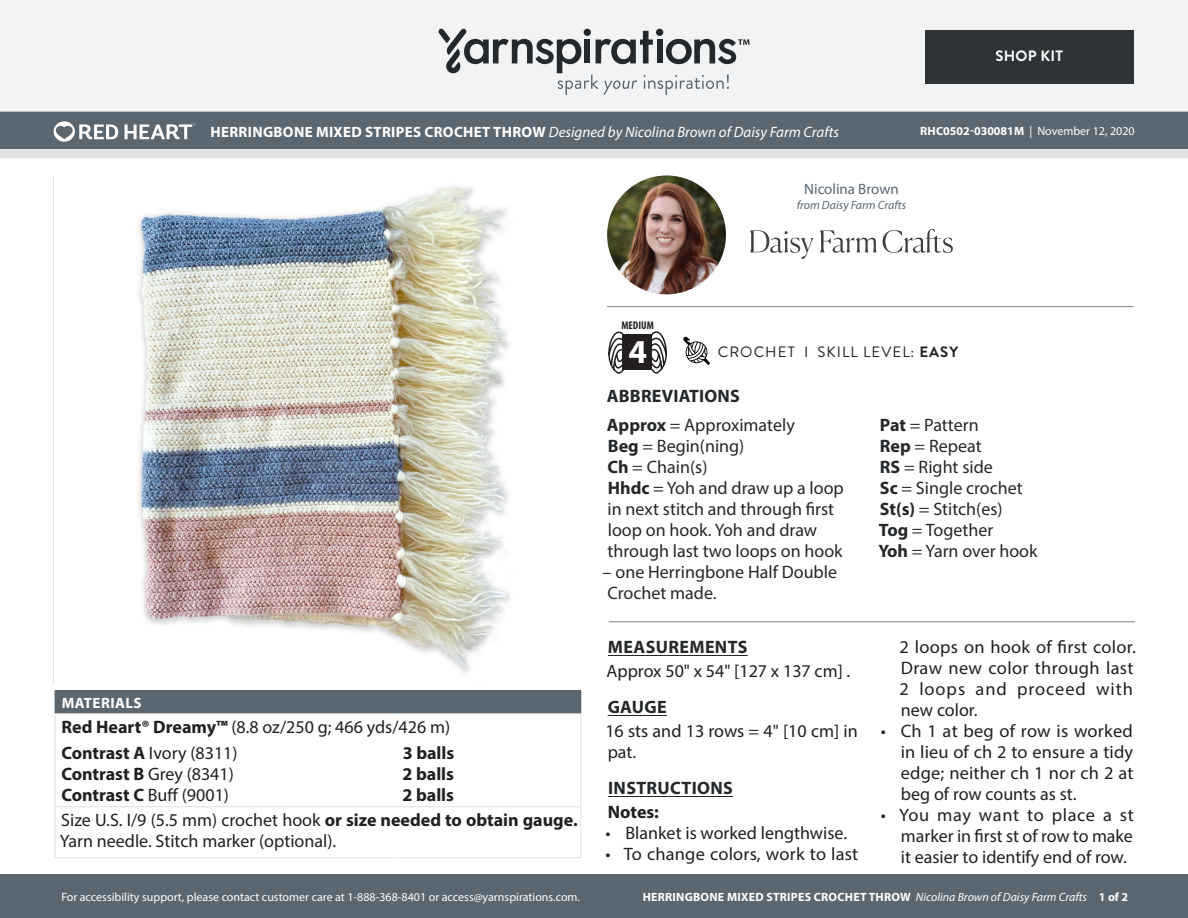
<style>
.page{position:relative;width:1188px;height:918px;background:#fff}
.page>*{position:absolute;margin:0;border:0;box-sizing:border-box;transform-origin:0 0}
.t1{font:700 33.6px "Myriad Pro";color:#fff}
.Materials_-_Needle{font:18px/21px "Myriad Pro";color:#231f20;text-align:justify}
.Abbreviations_-_With{font:18px/21px "Myriad Pro";color:#24282a}
.Materials_-_Needle-2{font:18px/21px "Myriad Pro";letter-spacing:.02em;color:#231f20}
.Material_-__Colors_i{font:18px "Myriad Pro";color:#231f20}
.Body_-__With_auto_st{font:18px/21px "Myriad Pro";color:#231f20}
.Body_-_HEADERS_-_Und{font:700 18px "Myriad Pro";letter-spacing:.02em;color:#24282a}
.Materials_-_Brand{font:18px "Myriad Pro";color:#231f20}
.Material_-__Colors_i-2{font:700 18px "Myriad Pro";color:#231f20}
.Body_-__Color_coded{font:700 18px "Myriad Pro";color:#231f20}
.t2{font:italic 15px "Myriad Pro";color:#fff}
.t3{font:15px "Brandon Grotesque";letter-spacing:.07em;color:#231f20}
.t4{font:15px "Myriad Pro";color:#5a6670}
.Materials_-__Header{font:700 15px "Myriad Pro";letter-spacing:.03em;color:#fff}
.t5{font:700 15px "Brandon Grotesque";letter-spacing:.02em;color:#fff}
.t6{font:12px "Myriad Pro";color:#fff}
.t7{font:700 12px "Myriad Pro";letter-spacing:.02em;color:#fff}
.t8{font:italic 12px "Myriad Pro";color:#5a6670}
.t9{font:700 condensed 11.25px "Myriad Pro";color:#231f20}
.s1{font-weight:700;font-style:normal}
.s2{font-weight:700}
.s3{font-weight:400;font-style:italic}
</style>
<div class="page">
<div style="left:0;top:875px;width:1188px;height:43px;background:#5a6670"></div>
<div style="left:0;top:149px;width:1188px;height:9px;background:#e4e3e3"></div>
<div style="left:0;top:111px;width:1188px;height:38px;background:#5a6670"></div>
<div style="left:0;top:0;width:1188px;height:112px;background:#f2f3f4"></div>
<svg style="left:438px;top:29px;width:311px;height:66px"></svg>
<div style="left:925px;top:30px;width:209px;height:54px;background:#2f3336"></div>
<hr style="left:607px;top:306px;width:527px;height:1px;background:#7d7d7d">
<svg style="left:750px;top:230px;width:64px;height:29px"></svg>
<svg style="left:820px;top:231px;width:57px;height:22px"></svg>
<svg style="left:883px;top:229px;width:70px;height:24px"></svg>
<img style="left:607px;top:176px;width:119px;height:118px;border-radius:59px">
<svg style="left:54px;top:121px;width:64px;height:21px"></svg>
<svg style="left:125px;top:123px;width:70px;height:16px"></svg>
<svg style="left:683px;top:336px;width:27px;height:29px"></svg>
<svg style="left:608px;top:331px;width:16px;height:43px"></svg>
<svg style="left:651px;top:331px;width:16px;height:43px"></svg>
<div style="left:622px;top:334px;width:30px;height:36px;background:#231f20"></div>
<hr style="left:609px;top:621px;width:526px;height:1px;background:#7d7d7d">
<hr style="left:608px;top:655px;width:140px;height:1px;background:#24282a">
<hr style="left:608px;top:715px;width:59px;height:1px;background:#24282a">
<hr style="left:608px;top:796px;width:125px;height:1px;background:#24282a">
<div style="left:55px;top:690px;width:526px;height:24px;background:#5a6670"></div>
<hr style="left:54px;top:714px;width:2px;height:25px;background:#e4e3e3">
<hr style="left:54px;top:713px;width:343px;height:1px;background:#e4e3e3">
<hr style="left:397px;top:713px;width:184px;height:1px;background:#e4e3e3">
<svg style="left:580px;top:713px;width:1px;height:26px"></svg>
<hr style="left:54px;top:739px;width:2px;height:67px;background:#e4e3e3">
<hr style="left:580px;top:739px;width:1px;height:67px;background:#e4e3e3">
<hr style="left:54px;top:807px;width:2px;height:50px;background:#e4e3e3">
<hr style="left:54px;top:806px;width:343px;height:1px;background:#e4e3e3">
<hr style="left:397px;top:806px;width:184px;height:1px;background:#e4e3e3">
<hr style="left:580px;top:807px;width:1px;height:50px;background:#e4e3e3">
<hr style="left:54px;top:857px;width:343px;height:1px;background:#e4e3e3">
<hr style="left:397px;top:857px;width:184px;height:1px;background:#e4e3e3">
<img style="left:138px;top:186px;width:372px;height:488px">
<p class="t5" style="left:995px;top:46px;width:69px">SHOP KIT</p>
<p class="t2" style="left:211px;top:123px;width:630px"><span class="s1">HERRINGBONE MIXED STRIPES CROCHET THROW</span> Designed by Nicolina Brown of Daisy Farm Crafts</p>
<p class="t6" style="left:920px;top:124px;width:216px"><span class="s2">RHC0502-030081M</span> | November 12, 2020</p>
<p class="t9" style="left:621px;top:319px;width:34px">MEDIUM</p>
<h1 class="t1" style="left:629px;top:330px;width:20px">4</h1>
<p class="t4" style="left:804px;top:180px;width:96px">Nicolina Brown</p>
<p class="t8" style="left:797px;top:198px;width:111px">from Daisy Farm Crafts</p>
<p class="t3" style="left:718px;top:341px;width:242px">CROCHET I SKILL LEVEL: <span class="s2">EASY</span></p>
<p class="Materials_-__Header" style="left:62px;top:693px;width:81px">MATERIALS</p>
<p class="Materials_-_Brand" style="left:62px;top:716px;width:390px"><span class="s2">Red Heart® Dreamy™</span> (8.8 oz/250 g; 466 yds/426 m)</p>
<p class="Material_-__Colors_i" style="left:61px;top:742px;width:178px"><span class="s2">Contrast A</span> Ivory (8311)</p>
<p class="Material_-__Colors_i" style="left:61px;top:763px;width:174px"><span class="s2">Contrast B</span> Grey (8341)</p>
<p class="Material_-__Colors_i" style="left:61px;top:784px;width:169px"><span class="s2">Contrast C</span> Buff (9001)</p>
<p class="Material_-__Colors_i-2" style="left:403px;top:741px;width:53px">3 balls</p>
<p class="Material_-__Colors_i-2" style="left:402px;top:762px;width:53px">2 balls</p>
<p class="Material_-__Colors_i-2" style="left:402px;top:783px;width:53px">2 balls</p>
<p class="Materials_-_Needle" style="left:60px;top:809px;width:519px">Size U.S. I/9 (5.5 mm) crochet hook <span class="s2">or size needed to obtain gauge.<br></span>Yarn needle. Stitch marker (optional).</p>
<p class="t6" style="left:61px;top:889px;width:520px">For accessibility support, please contact customer care at 1-888-368-8401 or access@yarnspirations.com.</p>
<p class="Body_-_HEADERS_-_Und" style="left:607px;top:385px;width:135px">ABBREVIATIONS</p>
<p class="Abbreviations_-_With" style="left:607px;top:414px;width:189px"><span class="s2">Approx</span> = Approximately</p>
<p class="Abbreviations_-_With" style="left:608px;top:435px;width:138px"><span class="s2">Beg</span> = Begin(ning)</p>
<p class="Abbreviations_-_With" style="left:607px;top:456px;width:102px"><span class="s2">Ch</span> = Chain(s)</p>
<p class="Abbreviations_-_With" style="left:608px;top:477px;width:238px"><span class="s2">Hhdc</span> = Yoh and draw up a loop in next stitch and through first loop on hook. Yoh and draw through last two loops on hook</p>
<p class="Abbreviations_-_With" style="left:603px;top:561px;width:236px">– one Herringbone Half Double<br>Crochet made.</p>
<p class="Body_-_HEADERS_-_Und" style="left:608px;top:635px;width:141px">MEASUREMENTS</p>
<p class="Body_-__With_auto_st" style="left:607px;top:660px;width:245px">Approx 50" x 54" [127 x 137 cm] .</p>
<p class="Body_-_HEADERS_-_Und" style="left:608px;top:695px;width:61px">GAUGE</p>
<p class="Body_-__With_auto_st" style="left:605px;top:720px;width:254px">16 sts and 13 rows = 4" [10 cm] in pat.</p>
<p class="Body_-_HEADERS_-_Und" style="left:608px;top:776px;width:126px">INSTRUCTIONS</p>
<p class="Body_-__Color_coded" style="left:608px;top:800px;width:53px">Notes:</p>
<p class="Materials_-_Needle" style="left:606px;top:822px;width:243px">• Blanket is worked lengthwise.</p>
<p class="Materials_-_Needle" style="left:606px;top:843px;width:254px">• To change colors, work to last</p>
<p class="Abbreviations_-_With" style="left:880px;top:414px;width:100px"><span class="s2">Pat</span> = Pattern</p>
<p class="Abbreviations_-_With" style="left:880px;top:435px;width:103px"><span class="s2">Rep</span> = Repeat</p>
<p class="Abbreviations_-_With" style="left:880px;top:456px;width:114px"><span class="s2">RS</span> = Right side</p>
<p class="Abbreviations_-_With" style="left:880px;top:477px;width:145px"><span class="s2">Sc</span> = Single crochet</p>
<p class="Abbreviations_-_With" style="left:880px;top:498px;width:124px"><span class="s2">St(s)</span> = Stitch(es)</p>
<p class="Abbreviations_-_With" style="left:879px;top:519px;width:116px"><span class="s2">Tog</span> = Together</p>
<p class="Abbreviations_-_With" style="left:878px;top:540px;width:161px"><span class="s2">Yoh</span> = Yarn over hook</p>
<p class="Materials_-_Needle-2" style="left:900px;top:636px;width:238px">2 loops on hook of first color.<br>Draw new color through last<br>2 loops and proceed with new color.</p>
<p class="Materials_-_Needle" style="left:901px;top:720px;width:234px;text-indent:-20px">• Ch 1 at beg of row is worked in lieu of ch 2 to ensure a tidy edge; neither ch 1 nor ch 2 at beg of row counts as st.</p>
<p class="Materials_-_Needle" style="left:901px;top:804px;width:234px;text-indent:-20px">• You may want to place a st marker in first st of row to make it easier to identify end of row.</p>
<p class="t7" style="left:643px;top:889px;width:487px">HERRINGBONE MIXED STRIPES CROCHET THROW <span class="s3">Nicolina Brown of Daisy Farm Crafts</span> 1 of 2</p>
</div>
